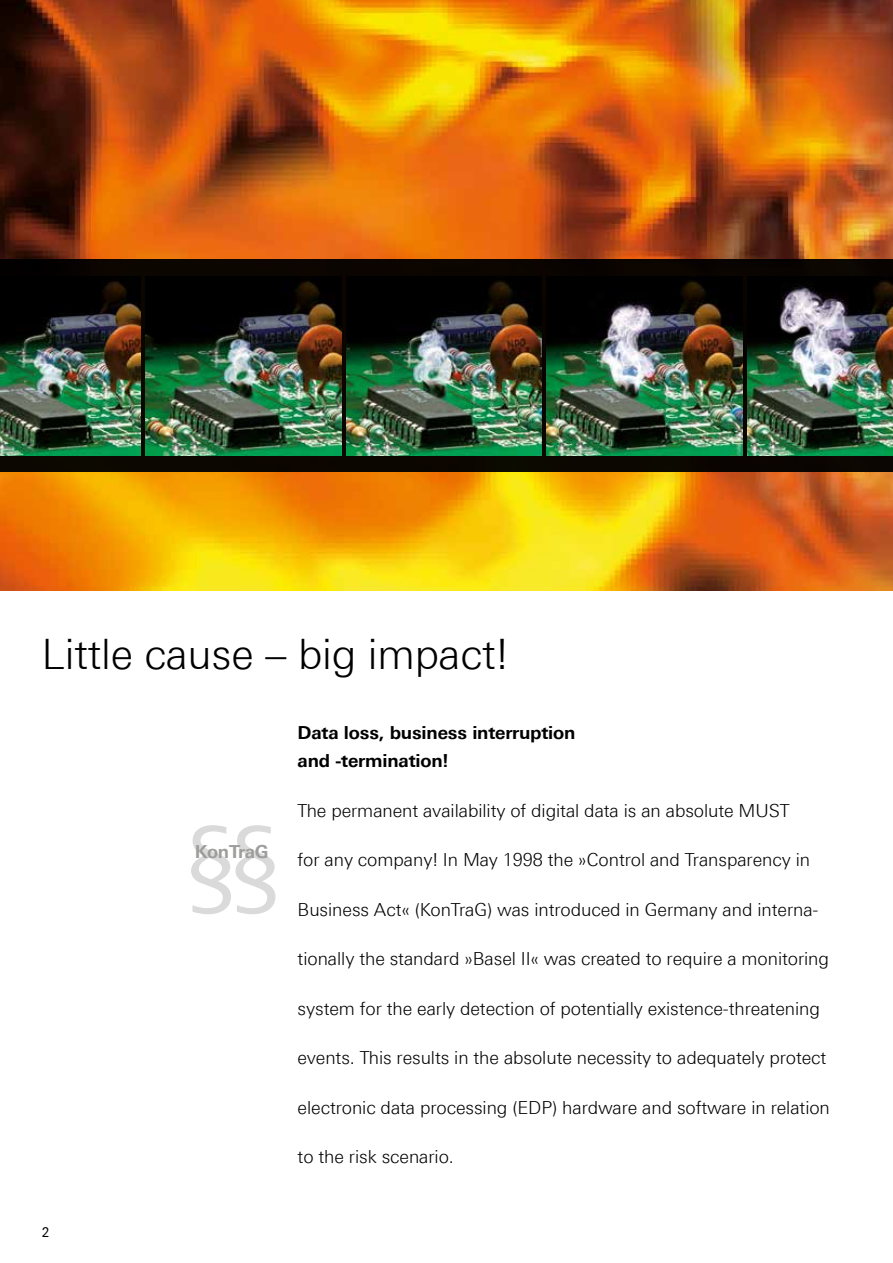
<style>
.page{position:relative;width:893px;height:1263px;background:#fff}
.page>*{position:absolute;margin:0;border:0;box-sizing:border-box;transform-origin:0 0}
.t1{font:300 120px "LT Univers Basic";color:#dadada}
.t2{font:300 42px "LT Univers Basic";letter-spacing:-.005em;color:#000}
.t3{font:300 18px "LT Univers Basic";letter-spacing:-.005em;color:#000}
.t4{font:700 18px/28.5px "LT Univers Basic";letter-spacing:-.01em;color:#000}
.t5{font:700 18px "LT Univers Basic";letter-spacing:-.02em;color:#9d9d9c}
.t6{font:13.5px "LT Univers Typewriter";color:#000}
</style>
<div class="page">
<img style="left:0;top:0;width:893px;height:590px">
<div style="left:0;top:259px;width:893px;height:213px;background:#0c0500"></div>
<img style="left:0;top:276px;width:140px;height:179px">
<img style="left:547px;top:276px;width:195px;height:179px">
<img style="left:146px;top:276px;width:195px;height:179px">
<img style="left:747px;top:276px;width:146px;height:179px">
<img style="left:346px;top:276px;width:196px;height:179px">
<h2 class="t2" style="left:42px;top:629px;width:469px">Little cause – big impact!</h2>
<p class="t6" style="left:42px;top:1225px;width:10px">2</p>
<h1 class="t1" style="left:177px;top:800px;width:114px">§§</h1>
<p class="t5" style="left:195px;top:841px;width:75px">KonTraG</p>
<p class="t4" style="left:298px;top:718px;width:279px">Data loss, business interruption and -termination!</p>
<p class="t3" style="left:298px;top:800px;width:493px">The permanent availability of digital data is an absolute MUST</p>
<p class="t3" style="left:298px;top:849px;width:514px">for any company! In May 1998 the »Control and Transparency in</p>
<p class="t3" style="left:298px;top:899px;width:522px">Business Act« (KonTraG) was introduced in Germany and interna-</p>
<p class="t3" style="left:298px;top:948px;width:533px">tionally the standard »Basel II« was created to require a monitoring</p>
<p class="t3" style="left:298px;top:998px;width:524px">system for the early detection of potentially existence-threatening</p>
<p class="t3" style="left:298px;top:1047px;width:530px">events. This results in the absolute necessity to adequately protect</p>
<p class="t3" style="left:298px;top:1097px;width:534px">electronic data processing (EDP) hardware and software in relation</p>
<p class="t3" style="left:298px;top:1146px;width:158px">to the risk scenario.</p>
</div>
